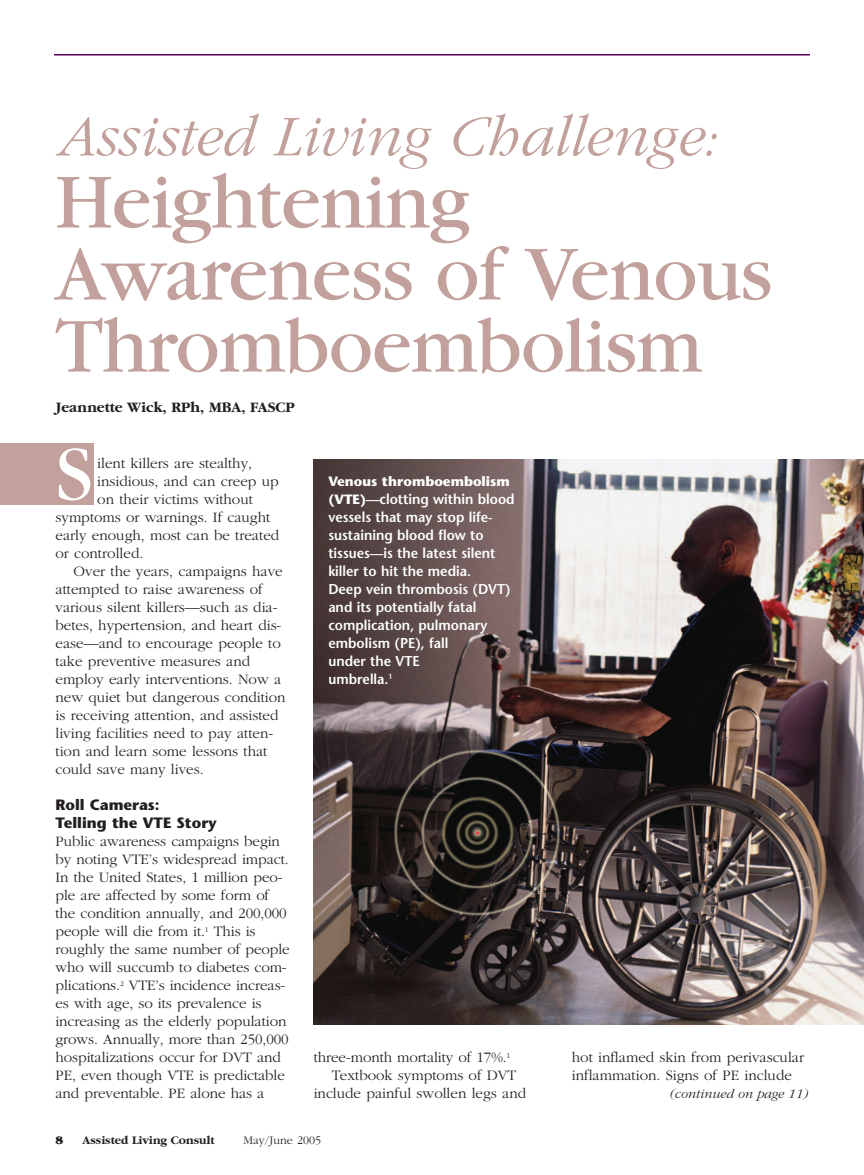
<style>
.page{position:relative;width:864px;height:1175px;background:#fff}
.page>*{position:absolute;margin:0;border:0;box-sizing:border-box;transform-origin:0 0}
.t1{font:81.9px "Garamond";color:#fff}
.t2{font:81px/72px "Garamond";letter-spacing:-.01em;color:#c2a09b}
.t3{font:italic 300 60px "Garamond";color:#c2a09b}
.t4{font:300 15px/18px "Garamond";color:#231f20}
.t5{font:700 15px/18px "Stone Sans";color:#231f20}
.t6{font:700 15px "Garamond";color:#231f20}
.t7{font:600 14.25px/18px "Stone Sans";color:#fff;scale:.95 1}
.t8{font:700 13.5px "Stone Sans";color:#fff}
.t9{font:italic 300 13.5px "Garamond";color:#231f20}
.t10{font:700 12px "Garamond";color:#231f20}
.t11{font:300 12px "Garamond";color:#231f20}
.t12{font:900 12px "Garamond";color:#231f20}
.s1{font-weight:700;font-size:13.5px}
</style>
<div class="page">
<hr style="left:54px;top:54px;width:756px;height:2px;background:#590157">
<div style="left:0;top:443px;width:94px;height:61px;background:#c2a09b"></div>
<img style="left:313px;top:460px;width:551px;height:565px">
<h3 class="t3" style="left:56px;top:99px;width:664px">Assisted Living Challenge:</h3>
<h2 class="t2" style="left:56px;top:173px;width:718px">Heightening<br>Awareness of Venous<br>Thromboembolism</h2>
<p class="t6" style="left:56px;top:398px;width:241px">Jeannette Wick, RPh, MBA, FASCP</p>
<h1 class="t1" style="left:56px;top:445px;width:39px">S</h1>
<p class="t4" style="left:97px;top:454px;width:156px">ilent killers are stealthy,</p>
<p class="t4" style="left:97px;top:472px;width:183px">insidious, and can creep up</p>
<p class="t4" style="left:97px;top:490px;width:157px">on their victims without</p>
<p class="t4" style="left:56px;top:508px;width:216px">symptoms or warnings. If caught</p>
<p class="t4" style="left:56px;top:526px;width:225px">early enough, most can be treated</p>
<p class="t4" style="left:56px;top:544px;width:89px">or controlled.</p>
<p class="t4" style="left:74px;top:562px;width:211px">Over the years, campaigns have</p>
<p class="t4" style="left:56px;top:580px;width:209px">attempted to raise awareness of</p>
<p class="t4" style="left:56px;top:598px;width:224px">various silent killers—such as dia-</p>
<p class="t4" style="left:56px;top:616px;width:227px">betes, hypertension, and heart dis-</p>
<p class="t4" style="left:56px;top:634px;width:227px">ease—and to encourage people to</p>
<p class="t4" style="left:56px;top:652px;width:196px">take preventive measures and</p>
<p class="t4" style="left:56px;top:670px;width:227px">employ early interventions. Now a</p>
<p class="t4" style="left:56px;top:688px;width:232px">new quiet but dangerous condition</p>
<p class="t4" style="left:56px;top:706px;width:225px">is receiving attention, and assisted</p>
<p class="t4" style="left:56px;top:724px;width:219px">living facilities need to pay atten-</p>
<p class="t4" style="left:56px;top:742px;width:214px">tion and learn some lessons that</p>
<p class="t4" style="left:56px;top:760px;width:150px">could save many lives.</p>
<p class="t5" style="left:56px;top:797px;width:163px">Roll Cameras:<br>Telling the VTE Story</p>
<p class="t4" style="left:56px;top:832px;width:236px">Public awareness campaigns begin by noting VTE’s widespread impact.<br>In the United States, 1 million peo&shy;ple are affected by some form of the condition annually, and 200,000 people will die from it.<sup>1</sup> This is roughly the same number of people who will succumb to diabetes com&shy;plications.<sup>2</sup> VTE’s incidence increas&shy;es with age, so its prevalence is increasing as the elderly population grows. Annually, more than 250,000 hospitalizations occur for DVT and PE, even though VTE is predictable and preventable. PE alone has a</p>
<p class="t8" style="left:328px;top:476px;width:183px">Venous thromboembolism</p>
<p class="t7" style="left:328px;top:492px;width:198px"><span class="s1">(VTE)</span>—clotting within blood vessels that may stop life&shy;sustaining blood flow to tissues—is the latest silent killer to hit the media.<br>Deep vein thrombosis (DVT) and its potentially fatal complication, pulmonary embolism (PE), fall<br>under the VTE<br>umbrella.<sup>1</sup></p>
<p class="t4" style="left:314px;top:1048px;width:198px">three-month mortality of 17%.<sup>1</sup></p>
<p class="t4" style="left:332px;top:1066px;width:186px">Textbook symptoms of DVT</p>
<p class="t4" style="left:314px;top:1084px;width:214px">include painful swollen legs and</p>
<p class="t12" style="left:56px;top:1135px;width:9px">8</p>
<p class="t10" style="left:82px;top:1132px;width:133px">Assisted Living Consult</p>
<p class="t11" style="left:243px;top:1132px;width:79px">May/June 2005</p>
<p class="t4" style="left:572px;top:1048px;width:234px">hot inflamed skin from perivascular inflammation. Signs of PE include</p>
<p class="t9" style="left:669px;top:1085px;width:140px">(continued on page 11)</p>
</div>
